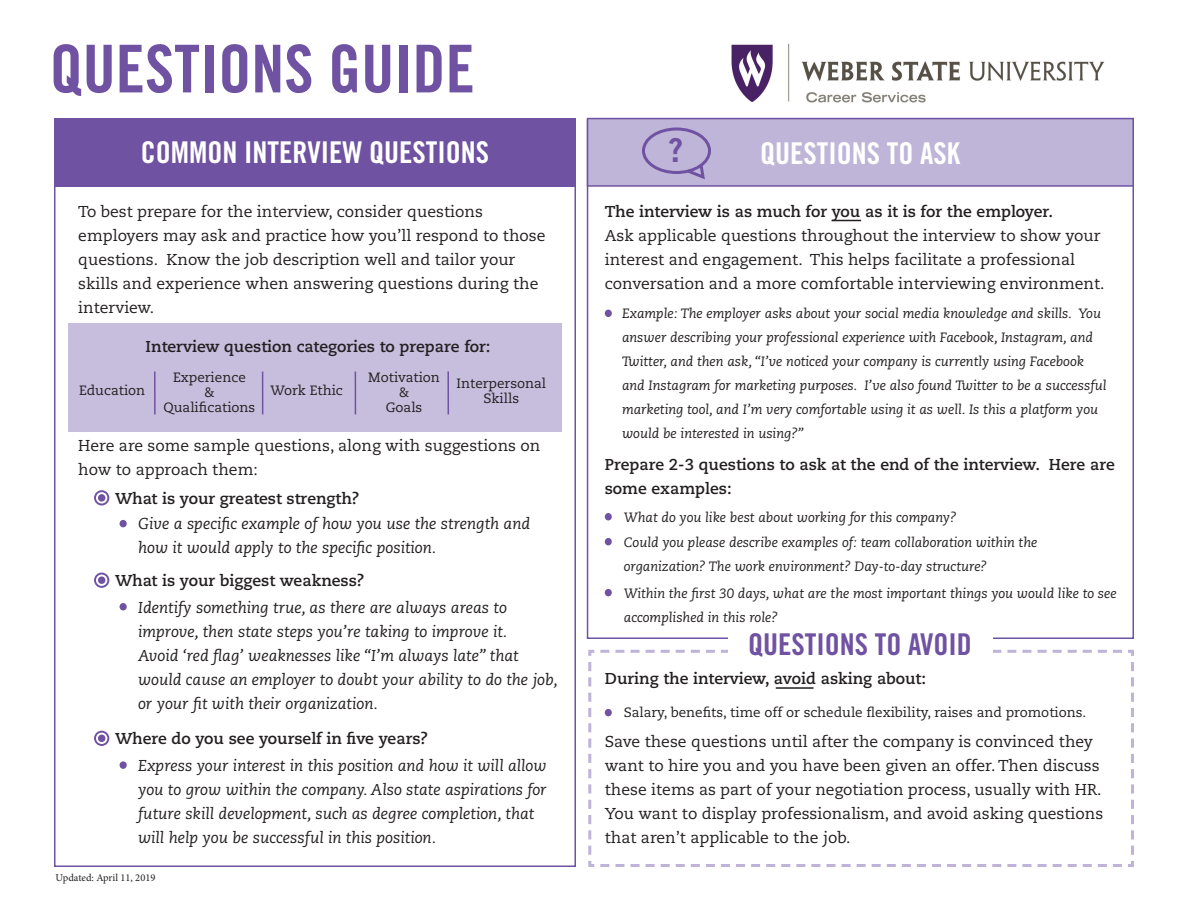
<style>
.page{position:relative;width:1188px;height:918px;background:#fff}
.page>*{position:absolute;margin:0;border:0;box-sizing:border-box;transform-origin:0 0}
.t1{font:66px "Trade Gothic LT Std Bd Cn 20";color:#6f52a1}
.t2{font:700 33px "Trade Gothic LT Std";color:#6f52a1}
.t3{font:30px "Trade Gothic LT Std Bd Cn 20";color:#fff}
.t4{font:30px "Trade Gothic LT Std Bd Cn 20";color:#6f52a1}
.t5{font:15.75px/24px "Caecilia LT Std";color:#231f20}
.t6{font:italic 15.75px/24px "Caecilia LT Std";color:#231f20}
.t7{font:700 15.75px/24px "Caecilia LT Std";color:#231f20}
.t8{font:italic 13.5px/24px "Caecilia LT Std";color:#231f20}
.t9{font:13.5px "Caecilia LT Std";color:#231f20}
.t10{font:10.5px "Minion Pro";color:#231f20}
</style>
<div class="page">
<div style="left:54px;top:118px;width:522px;height:69px;background:#6f52a1"></div>
<div style="left:587px;top:118px;width:547px;height:69px;background:#bfb5d8;border:2px solid #6f52a1"></div>
<svg style="left:588px;top:649px;width:546px;height:218px"></svg>
<div style="left:728px;top:633px;width:264px;height:22px;background:#fff"></div>
<img style="left:731px;top:43px;width:373px;height:60px">
<svg style="left:94px;top:490px;width:15px;height:16px"></svg>
<div style="left:98px;top:494px;width:7px;height:8px;background:#6f52a1;border-radius:50%"></div>
<svg style="left:94px;top:573px;width:15px;height:15px"></svg>
<div style="left:98px;top:576px;width:7px;height:8px;background:#6f52a1;border-radius:50%"></div>
<svg style="left:94px;top:731px;width:15px;height:15px"></svg>
<div style="left:98px;top:735px;width:7px;height:7px;background:#6f52a1;border-radius:50%"></div>
<div style="left:120px;top:520px;width:7px;height:7px;background:#6f52a1;border-radius:50%"></div>
<div style="left:120px;top:603px;width:7px;height:7px;background:#6f52a1;border-radius:50%"></div>
<div style="left:605px;top:513px;width:7px;height:7px;background:#6f52a1;border-radius:50%"></div>
<div style="left:605px;top:310px;width:7px;height:7px;background:#6f52a1;border-radius:50%"></div>
<div style="left:605px;top:538px;width:7px;height:7px;background:#6f52a1;border-radius:50%"></div>
<div style="left:605px;top:589px;width:7px;height:7px;background:#6f52a1;border-radius:50%"></div>
<div style="left:605px;top:709px;width:7px;height:7px;background:#6f52a1;border-radius:50%"></div>
<div style="left:120px;top:761px;width:7px;height:8px;background:#6f52a1;border-radius:50%"></div>
<div style="left:642px;top:128px;width:69px;height:46px;border:3px solid #6f52a1;border-radius:50%"></div>
<svg style="left:684px;top:162px;width:23px;height:18px"></svg>
<svg style="left:832px;top:220px;width:29px;height:1px"></svg>
<hr style="left:776px;top:687px;width:38px;height:2px;background:#231f20">
<div style="left:68px;top:323px;width:494px;height:109px;background:#c7bddd"></div>
<hr style="left:262px;top:372px;width:1px;height:42px;background:#6f52a1">
<hr style="left:154px;top:372px;width:2px;height:42px;background:#6f52a1">
<hr style="left:355px;top:372px;width:1px;height:42px;background:#6f52a1">
<hr style="left:447px;top:372px;width:2px;height:42px;background:#6f52a1">
<p class="t1" style="left:50px;top:29px;width:427px">QUESTIONS GUIDE</p>
<p class="t2" style="left:669px;top:130px;width:16px">?</p>
<p class="t3" style="left:141px;top:134px;width:350px">COMMON INTERVIEW QUESTIONS</p>
<p class="t3" style="left:760px;top:135px;width:201px">QUESTIONS TO ASK</p>
<p class="t5" style="left:78px;top:200px;width:406px">To best prepare for the interview, consider questions</p>
<p class="t5" style="left:78px;top:224px;width:469px">employers may ask and practice how you’ll respond to those questions. Know the job description well and tailor your skills and experience when answering questions during the interview.</p>
<p class="t7" style="left:146px;top:334px;width:346px">Interview question categories to prepare for:</p>
<p class="t9" style="left:79px;top:382px;width:68px">Education</p>
<p class="t9" style="left:173px;top:369px;width:74px">Experience</p>
<p class="t9" style="left:204px;top:384px;width:12px">&amp;</p>
<p class="t9" style="left:164px;top:399px;width:93px">Qualifications</p>
<p class="t9" style="left:271px;top:382px;width:74px">Work Ethic</p>
<p class="t9" style="left:368px;top:369px;width:73px">Motivation</p>
<p class="t9" style="left:399px;top:384px;width:12px">&amp;</p>
<p class="t9" style="left:386px;top:399px;width:38px">Goals</p>
<p class="t9" style="left:457px;top:376px;width:91px">Interpersonal</p>
<p class="t9" style="left:484px;top:391px;width:37px">Skills</p>
<p class="t5" style="left:78px;top:434px;width:463px">Here are some sample questions, along with suggestions on how to approach them:</p>
<p class="t7" style="left:115px;top:487px;width:246px">What is your greatest strength?</p>
<p class="t7" style="left:605px;top:200px;width:450px">The interview is as much for you as it is for the employer.</p>
<p class="t5" style="left:605px;top:224px;width:497px">Ask applicable questions throughout the interview to show your</p>
<p class="t5" style="left:605px;top:248px;width:472px">interest and engagement. This helps facilitate a professional</p>
<p class="t5" style="left:605px;top:272px;width:501px">conversation and a more comfortable interviewing environment.</p>
<p class="t8" style="left:622px;top:302px;width:486px">Example: The employer asks about your social media knowledge and skills. You answer describing your professional experience with Facebook, Instagram, and Twitter, and then ask, “I’ve noticed your company is currently using Facebook and Instagram for marketing purposes. I’ve also found Twitter to be a successful marketing tool, and I’m very comfortable using it as well. Is this a platform you would be interested in using?”</p>
<p class="t7" style="left:605px;top:452px;width:512px">Prepare 2-3 questions to ask at the end of the interview. Here are some examples:</p>
<p class="t6" style="left:138px;top:512px;width:394px">Give a specific example of how you use the strength and how it would apply to the specific position.</p>
<p class="t8" style="left:624px;top:506px;width:334px">What do you like best about working for this company?</p>
<p class="t8" style="left:624px;top:531px;width:415px">Could you please describe examples of: team collaboration within the</p>
<p class="t8" style="left:624px;top:555px;width:365px">organization? The work environment? Day-to-day structure?</p>
<p class="t8" style="left:624px;top:581px;width:494px">Within the first 30 days, what are the most important things you would like to see accomplished in this role?</p>
<p class="t7" style="left:115px;top:569px;width:251px">What is your biggest weakness?</p>
<p class="t6" style="left:138px;top:596px;width:370px">Identify something true, as there are always areas to</p>
<p class="t6" style="left:138px;top:620px;width:371px">improve, then state steps you’re taking to improve it.</p>
<p class="t6" style="left:138px;top:644px;width:421px">Avoid ‘red flag’ weaknesses like “I’m always late” that would cause an employer to doubt your ability to do the job, or your fit with their organization.</p>
<p class="t4" style="left:748px;top:626px;width:225px">QUESTIONS TO AVOID</p>
<p class="t7" style="left:605px;top:667px;width:323px">During the interview, avoid asking about:</p>
<p class="t9" style="left:624px;top:705px;width:464px">Salary, benefits, time off or schedule flexibility, raises and promotions.</p>
<p class="t7" style="left:115px;top:727px;width:315px">Where do you see yourself in five years?</p>
<p class="t6" style="left:138px;top:754px;width:410px">Express your interest in this position and how it will allow you to grow within the company. Also state aspirations for future skill development, such as degree completion, that will help you be successful in this position.</p>
<p class="t10" style="left:56px;top:871px;width:101px">Updated: April 11, 2019</p>
<p class="t5" style="left:605px;top:730px;width:500px">Save these questions until after the company is convinced they want to hire you and you have been given an offer. Then discuss these items as part of your negotiation process, usually with HR.<br>You want to display professionalism, and avoid asking questions that aren’t applicable to the job.</p>
</div>
